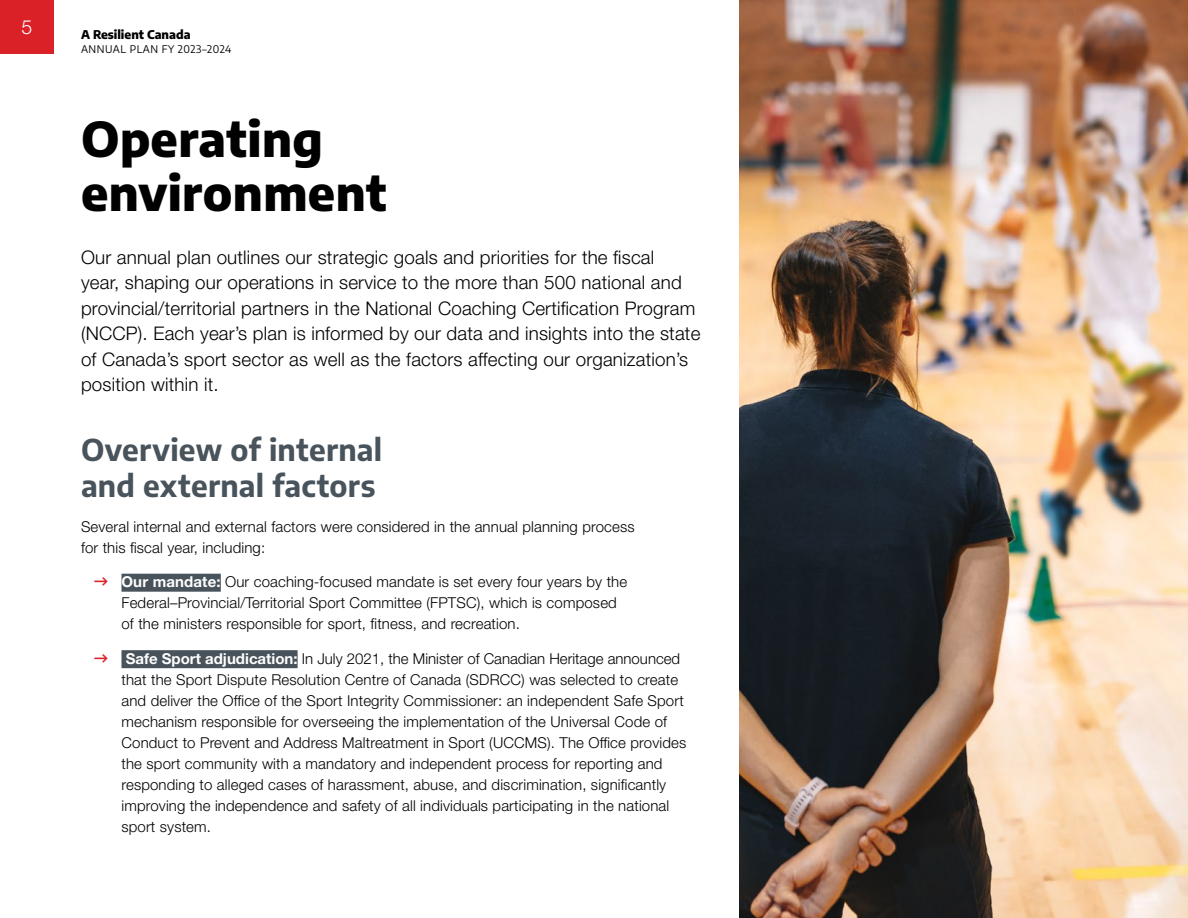
<style>
.page{position:relative;width:1188px;height:918px;background:#fff}
.page>*{position:absolute;margin:0;border:0;box-sizing:border-box;transform-origin:0 0}
.t1{font:800 48px/54px "Encode Sans";letter-spacing:.005em;color:#000}
.t2{font:700 30px/36px "Encode Sans";letter-spacing:.01em;color:#48535b}
.t3{font:300 19.5px "Helvetica Neue LT Std";color:#fff}
.t4{font:300 18.75px/25.5px "Helvetica Neue LT Std";letter-spacing:.01em;color:#000}
.t5{font:300 15px/21px "Helvetica Neue LT Std";letter-spacing:.01em;color:#000}
.t6{font:800 12px "Encode Sans";color:#000}
.t7{font:10.5px "Encode Sans";letter-spacing:.045em;color:#000}
.s1{font-weight:700;color:#fff}
</style>
<div class="page">
<div style="left:0;top:0;width:54px;height:54px;background:#da2128"></div>
<div style="left:122px;top:574px;width:99px;height:18px;background:#48535b"></div>
<div style="left:122px;top:650px;width:176px;height:18px;background:#48535b"></div>
<img style="left:739px;top:0;width:449px;height:918px">
<h3 class="t3" style="left:22px;top:15px;width:12px">5</h3>
<p class="t6" style="left:81px;top:27px;width:111px">A Resilient Canada</p>
<p class="t7" style="left:81px;top:42px;width:152px">ANNUAL PLAN FY 2023–2024</p>
<h1 class="t1" style="left:81px;top:111px;width:307px">Operating environment</h1>
<p class="t4" style="left:81px;top:244px;width:621px">Our annual plan outlines our strategic goals and priorities for the fiscal<br>year, shaping our operations in service to the more than 500 national and provincial/territorial partners in the National Coaching Certification Program (NCCP). Each year’s plan is informed by our data and insights into the state of Canada’s sport sector as well as the factors affecting our organization’s position within it.</p>
<h2 class="t2" style="left:81px;top:431px;width:303px">Overview of internal and external factors</h2>
<p class="t5" style="left:81px;top:516px;width:555px">Several internal and external factors were considered in the annual planning process for this fiscal year, including:</p>
<p class="t5" style="left:122px;top:571px;width:507px"><span class="s1">Our mandate:</span> Our coaching-focused mandate is set every four years by the<br>Federal–Provincial/Territorial Sport Committee (FPTSC), which is composed of the ministers responsible for sport, fitness, and recreation.</p>
<p class="t5" style="left:122px;top:648px;width:566px"><span class="s1">Safe Sport adjudication:</span> In July 2021, the Minister of Canadian Heritage announced that the Sport Dispute Resolution Centre of Canada (SDRCC) was selected to create and deliver the Office of the Sport Integrity Commissioner: an independent Safe Sport mechanism responsible for overseeing the implementation of the Universal Code of Conduct to Prevent and Address Maltreatment in Sport (UCCMS). The Office provides the sport community with a mandatory and independent process for reporting and responding to alleged cases of harassment, abuse, and discrimination, significantly improving the independence and safety of all individuals participating in the national sport system.</p>
</div>
